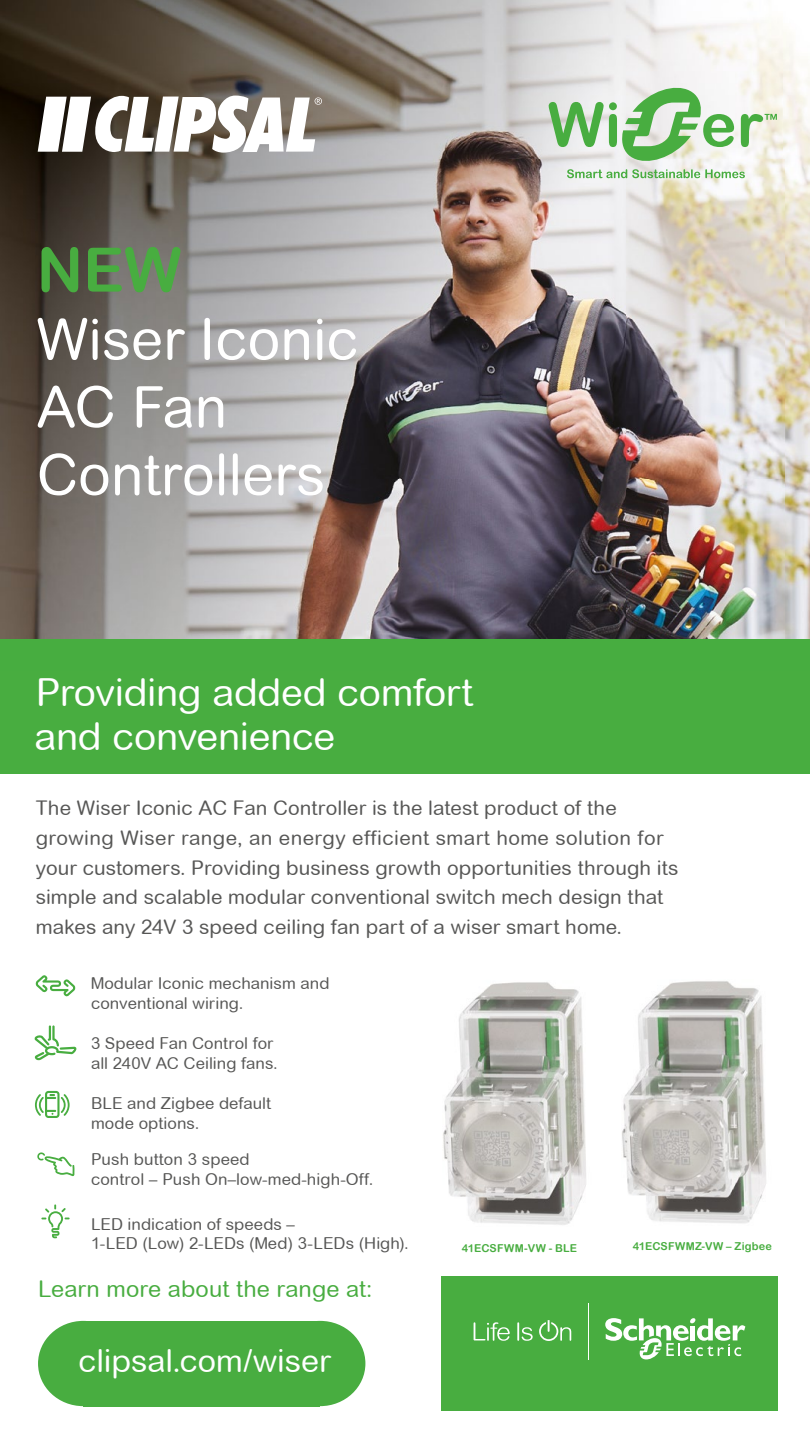
<style>
.page{position:relative;width:810px;height:1440px;background:#fff}
.page>*{position:absolute;margin:0;border:0;box-sizing:border-box;transform-origin:0 0}
.t1{font:61.28px "Arial Rounded MT Bold";color:#48ad40}
.t2{font:57px/67.7px "Arial Rounded MT";color:#fff}
.t3{font:38.7px/43.6px "Arial Rounded MT";letter-spacing:-.01em;color:#fff}
.t4{font:32.03px "Arial Rounded MT";color:#fff}
.t5{font:23.25px "Arial Rounded MT";letter-spacing:.005em;color:#48ad40}
.t6{font:20.25px/30px "Arial Rounded MT";letter-spacing:.005em;color:#575756}
.t7{font:16.5px/19.5px "Arial Rounded MT";letter-spacing:.005em;color:#575756}
.t8{font:10.88px "Arial Rounded MT Bold";letter-spacing:.02em;color:#48ad40}
</style>
<div class="page">
<img style="left:0;top:0;width:810px;height:640px">
<svg style="left:549px;top:83px;width:228px;height:95px"></svg>
<div style="left:441px;top:1276px;width:337px;height:134px;background:#48ad40"></div>
<svg style="left:474px;top:1322px;width:36px;height:19px"></svg>
<svg style="left:517px;top:1322px;width:16px;height:19px"></svg>
<svg style="left:539px;top:1320px;width:32px;height:21px"></svg>
<svg style="left:605px;top:1318px;width:140px;height:42px"></svg>
<hr style="left:588px;top:1304px;width:1px;height:56px;background:#fff">
<div style="left:38px;top:1321px;width:91px;height:85px;background:#48ad40;border-radius:50%"></div>
<div style="left:275px;top:1321px;width:90px;height:85px;background:#48ad40;border-radius:50%"></div>
<div style="left:83px;top:1321px;width:237px;height:85px;background:#48ad40"></div>
<div style="left:0;top:673px;width:810px;height:101px;background:#48ad40"></div>
<hr style="left:0;top:671px;width:810px;height:2px;background:#48ad40">
<div style="left:0;top:640px;width:810px;height:31px;background:#47ad40"></div>
<img style="left:622px;top:981px;width:144px;height:242px">
<img style="left:443px;top:982px;width:143px;height:243px">
<svg style="left:34px;top:1025px;width:43px;height:35px"></svg>
<svg style="left:35px;top:1091px;width:35px;height:27px"></svg>
<svg style="left:36px;top:975px;width:39px;height:21px"></svg>
<svg style="left:41px;top:1204px;width:29px;height:34px"></svg>
<svg style="left:37px;top:1153px;width:37px;height:23px"></svg>
<svg style="left:38px;top:96px;width:284px;height:57px"></svg>
<p class="t1" style="left:37px;top:234px;width:146px">NEW</p>
<p class="t2" style="left:37px;top:305px;width:324px">Wiser Iconic<br>AC Fan<br>Controllers</p>
<p class="t3" style="left:35px;top:671px;width:440px">Providing added comfort and convenience</p>
<p class="t6" style="left:36px;top:792px;width:644px">The Wiser Iconic AC Fan Controller is the latest product of the growing Wiser range, an energy efficient smart home solution for your customers. Providing business growth opportunities through its simple and scalable modular conventional switch mech design that makes any 24V 3 speed ceiling fan part of a wiser smart home.</p>
<p class="t7" style="left:91px;top:973px;width:240px">Modular Iconic mechanism and conventional wiring.</p>
<p class="t7" style="left:91px;top:1034px;width:188px">3 Speed Fan Control for all 240V AC Ceiling fans.</p>
<p class="t7" style="left:91px;top:1094px;width:182px">BLE and Zigbee default mode options.</p>
<p class="t7" style="left:91px;top:1150px;width:284px">Push button 3 speed<br>control – Push On–low-med-high-Off.</p>
<p class="t7" style="left:91px;top:1214px;width:319px">LED indication of speeds –<br>1-LED (Low) 2-LEDs (Med) 3-LEDs (High).</p>
<p class="t5" style="left:38px;top:1276px;width:336px">Learn more about the range at:</p>
<p class="t4" style="left:79px;top:1342px;width:254px">clipsal.com/wiser</p>
<p class="t8" style="left:462px;top:1241px;width:117px">41ECSFWM-VW - BLE</p>
<p class="t8" style="left:633px;top:1240px;width:141px">41ECSFWMZ-VW – Zigbee</p>
</div>
